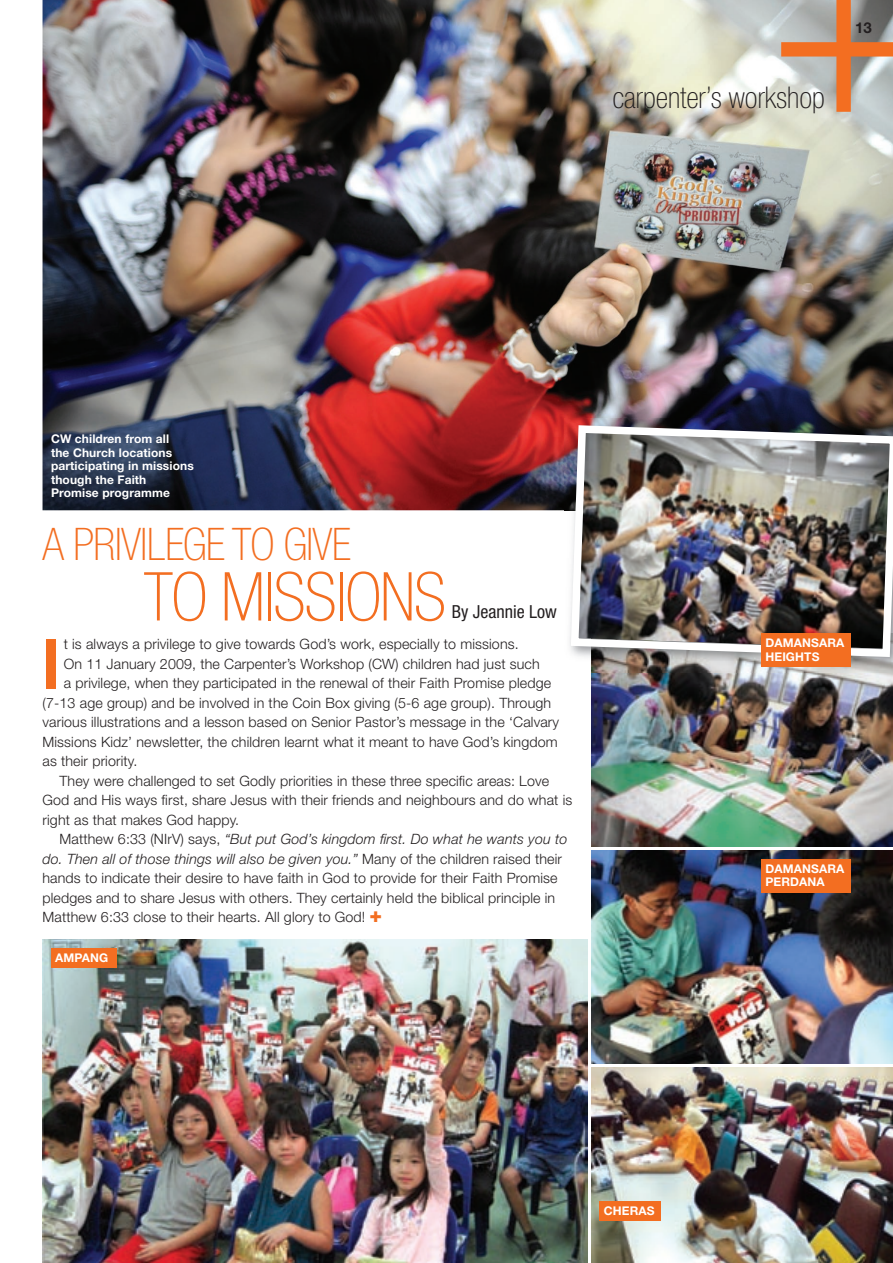
<style>
.page{position:relative;width:893px;height:1263px;background:#fff}
.page>*{position:absolute;margin:0;border:0;box-sizing:border-box;transform-origin:0 0}
.t1{font:700 condensed 68.85px "Helvetica Neue";color:#f36e21}
.t2{font:100 condensed 67.5px "Helvetica Neue";letter-spacing:-.02em;color:#f36e21}
.t3{font:100 condensed 45px "Helvetica Neue";letter-spacing:-.02em;color:#f36e21}
.t4{font:100 condensed 30px "Helvetica Neue";color:#231f20}
.t5{font:condensed 18px "Helvetica Neue";color:#231f20}
.t6{font:700 15px "Helvetica Neue";color:#231f20}
.t7{font:300 14.25px "Helvetica Neue";letter-spacing:.01em;color:#231f20}
.t8{font:italic 300 14.25px "Helvetica Neue";letter-spacing:.01em;color:#231f20}
.t9{font:700 12px/13.5px "Helvetica Neue";letter-spacing:.01em;color:#fff}
.s1{font-style:normal}
.s2{font-weight:800;font-size:21px;color:#f36e21}
</style>
<div class="page">
<img style="left:43px;top:0;width:850px;height:510px">
<svg style="left:781px;top:0;width:112px;height:112px;background:#c2a592"></svg>
<img style="left:43px;top:940px;width:544px;height:323px">
<img style="left:591px;top:1067px;width:302px;height:196px">
<img style="left:591px;top:850px;width:302px;height:213px">
<img style="left:591px;top:672px;width:302px;height:174px">
<img style="left:564px;top:419px;width:329px;height:253px">
<img style="left:567px;top:421px;width:326px;height:240px">
<div style="left:51px;top:948px;width:66px;height:20px;background:#f36e21"></div>
<div style="left:761px;top:859px;width:89px;height:33px;background:#f36e21"></div>
<div style="left:761px;top:634px;width:89px;height:33px;background:#f36e21"></div>
<div style="left:600px;top:1201px;width:61px;height:19px;background:#f36e21"></div>
<h3 class="t4" style="left:612px;top:81px;width:214px">carpenter’s workshop</h3>
<p class="t6" style="left:855px;top:18px;width:18px">13</p>
<p class="t9" style="left:51px;top:432px;width:144px">CW children from all<br>the Church locations participating in missions though the Faith<br>Promise programme</p>
<h3 class="t3" style="left:43px;top:519px;width:310px">A PRIVILEGE TO GIVE</h3>
<h2 class="t2" style="left:144px;top:559px;width:304px">TO MISSIONS</h2>
<p class="t5" style="left:452px;top:601px;width:107px">By Jeannie Low</p>
<h1 class="t1" style="left:43px;top:622px;width:19px">I</h1>
<p class="t7" style="left:64px;top:635px;width:457px">t is always a privilege to give towards God’s work, especially to missions.</p>
<p class="t7" style="left:64px;top:655px;width:478px">On 11 January 2009, the Carpenter’s Workshop (CW) children had just such</p>
<p class="t7" style="left:64px;top:674px;width:489px">a privilege, when they participated in the renewal of their Faith Promise pledge</p>
<p class="t7" style="left:43px;top:694px;width:510px">(7-13 age group) and be involved in the Coin Box giving (5-6 age group). Through</p>
<p class="t7" style="left:43px;top:713px;width:518px">various illustrations and a lesson based on Senior Pastor’s message in the ‘Calvary</p>
<p class="t7" style="left:43px;top:733px;width:517px">Missions Kidz’ newsletter, the children learnt what it meant to have God’s kingdom</p>
<p class="t7" style="left:43px;top:752px;width:96px">as their priority.</p>
<p class="t7" style="left:60px;top:772px;width:491px">They were challenged to set Godly priorities in these three specific areas: Love</p>
<p class="t7" style="left:43px;top:791px;width:531px">God and His ways first, share Jesus with their friends and neighbours and do what is</p>
<p class="t7" style="left:43px;top:811px;width:198px">right as that makes God happy.</p>
<p class="t8" style="left:60px;top:830px;width:509px"><span class="s1">Matthew 6:33 (NIrV) says,</span> “But put God’s kingdom first. Do what he wants you to</p>
<p class="t8" style="left:43px;top:850px;width:521px">do. Then all of those things will also be given you.” <span class="s1">Many of the children raised their</span></p>
<p class="t7" style="left:43px;top:869px;width:516px">hands to indicate their desire to have faith in God to provide for their Faith Promise</p>
<p class="t7" style="left:43px;top:889px;width:514px">pledges and to share Jesus with others. They certainly held the biblical principle in</p>
<p class="t7" style="left:43px;top:908px;width:341px">Matthew 6:33 close to their hearts. All glory to God! <span class="s2">+</span></p>
<p class="t9" style="left:55px;top:951px;width:55px">AMPANG</p>
<p class="t9" style="left:604px;top:1203px;width:52px">CHERAS</p>
<p class="t9" style="left:765px;top:636px;width:80px">DAMANSARA<br>HEIGHTS</p>
<p class="t9" style="left:765px;top:861px;width:80px">DAMANSARA<br>PERDANA</p>
</div>
